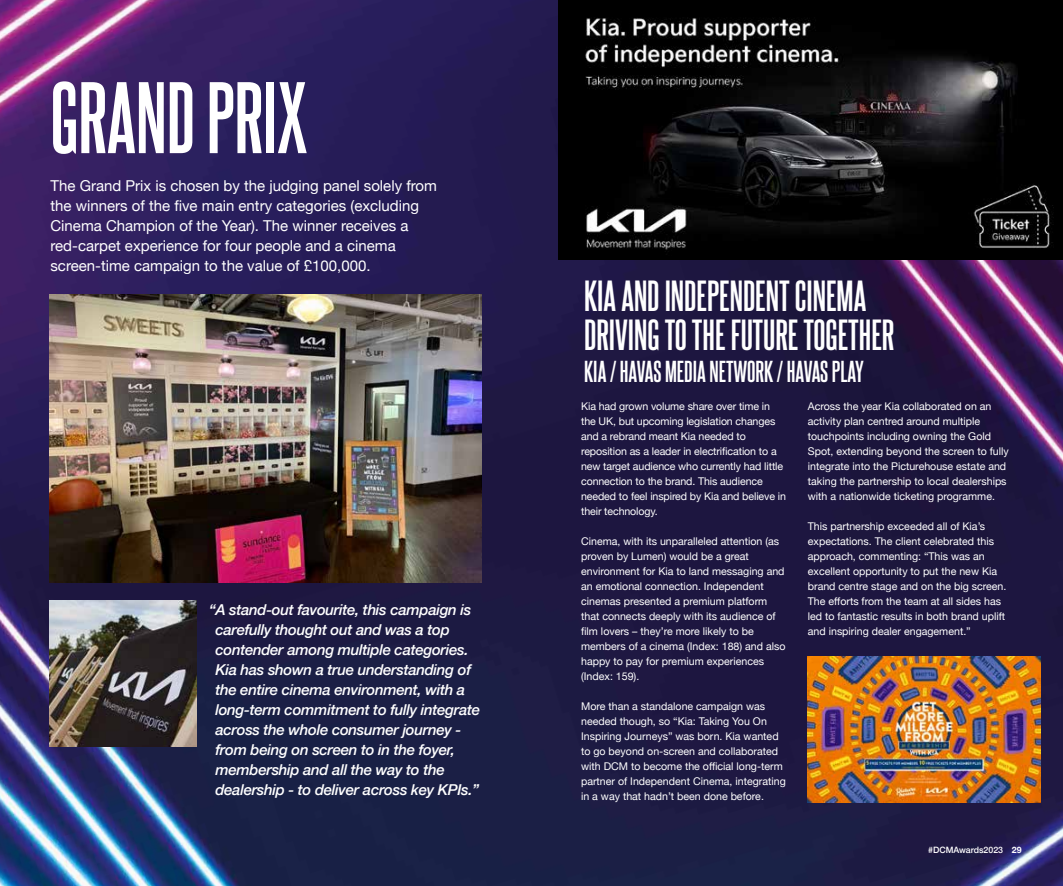
<style>
.page{position:relative;width:1063px;height:886px;background:#fff}
.page>*{position:absolute;margin:0;border:0;box-sizing:border-box;transform-origin:0 0}
.t1{font:700 86.25px "Steelfish Rg";color:#fff}
.t2{font:700 37.5px/38.8px "Steelfish Rg";color:#fff}
.t3{font:700 26.12px "Steelfish Rg";color:#fff}
.t4{font:italic 500 15px/20px "Helvetica Neue";letter-spacing:-.02em;color:#fff}
.t5{font:15px/20px "Helvetica Neue";color:#fff}
.t6{font:10.62px/15px "Helvetica Neue";color:#fff}
.t7{font:500 8.75px "Helvetica Neue";color:#fff}
.s1{font-weight:700}
</style>
<div class="page">
<img style="left:0;top:0;width:1063px;height:886px">
<img style="left:50px;top:294px;width:432px;height:288px">
<img style="left:50px;top:601px;width:146px;height:145px">
<img style="left:808px;top:657px;width:233px;height:145px">
<div style="left:558px;top:0;width:505px;height:260px;background:#000"></div>
<img style="left:585px;top:18px;width:469px;height:232px">
<h1 class="t1" style="left:50px;top:56px;width:258px">GRAND PRIX</h1>
<p class="t5" style="left:50px;top:177px;width:388px">The Grand Prix is chosen by the judging panel solely from the winners of the five main entry categories (excluding Cinema Champion of the Year). The winner receives a red-carpet experience for four people and a cinema screen-time campaign to the value of £100,000.</p>
<p class="t4" style="left:215px;top:599px;width:266px;text-indent:-6px">“A stand-out favourite, this campaign is carefully thought out and was a top contender among multiple categories.<br>Kia has shown a true understanding of the entire cinema environment, with a long-term commitment to fully integrate across the whole consumer journey - from being on screen to in the foyer, membership and all the way to the dealership - to deliver across key KPIs.”</p>
<h2 class="t2" style="left:584px;top:273px;width:312px">KIA AND INDEPENDENT CINEMA<br>DRIVING TO THE FUTURE TOGETHER</h2>
<h3 class="t3" style="left:584px;top:353px;width:281px">KIA / HAVAS MEDIA NETWORK / HAVAS PLAY</h3>
<p class="t6" style="left:581px;top:399px;width:206px">Kia had grown volume share over time in the UK, but upcoming legislation changes and a rebrand meant Kia needed to reposition as a leader in electrification to a new target audience who currently had little connection to the brand. This audience needed to feel inspired by Kia and believe in their technology.</p>
<p class="t6" style="left:581px;top:534px;width:206px">Cinema, with its unparalleled attention (as proven by Lumen) would be a great environment for Kia to land messaging and an emotional connection. Independent cinemas presented a premium platform that connects deeply with its audience of film lovers – they’re more likely to be members of a cinema (Index: 188) and also happy to pay for premium experiences (Index: 159).</p>
<p class="t6" style="left:581px;top:699px;width:206px">More than a standalone campaign was needed though, so “Kia: Taking You On Inspiring Journeys” was born. Kia wanted to go beyond on-screen and collaborated with DCM to become the official long-term partner of Independent Cinema, integrating in a way that hadn’t been done before.</p>
<p class="t6" style="left:808px;top:399px;width:202px">Across the year Kia collaborated on an activity plan centred around multiple touchpoints including owning the Gold Spot, extending beyond the screen to fully integrate into the Picturehouse estate and taking the partnership to local dealerships with a nationwide ticketing programme.</p>
<p class="t6" style="left:808px;top:519px;width:200px">This partnership exceeded all of Kia’s expectations. The client celebrated this approach, commenting: “This was an excellent opportunity to put the new Kia brand centre stage and on the big screen.<br>The efforts from the team at all sides has led to fantastic results in both brand uplift and inspiring dealer engagement.”</p>
<p class="t7" style="left:928px;top:843px;width:95px">#DCMAwards2023 <span class="s1">29</span></p>
</div>
